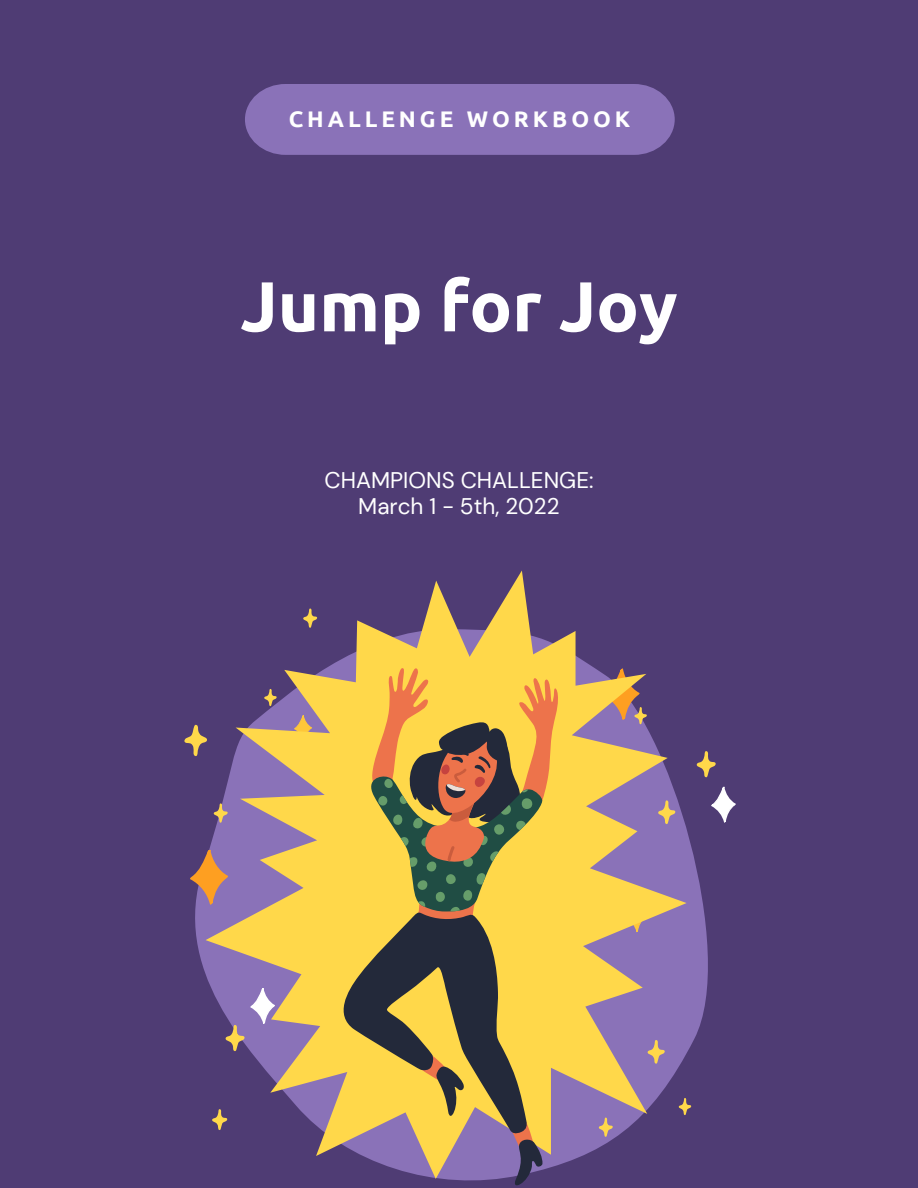
<style>
.page{position:relative;width:918px;height:1188px;background:#4f3c74}
.page>*{position:absolute;margin:0;border:0;box-sizing:border-box;transform-origin:0 0}
.t1{font:700 70.5px "Ubuntu";color:#fff}
.t2{font:22.5px "DM Sans";color:#fff}
.t3{font:700 22.5px "Ubuntu";letter-spacing:.175em;color:#fff}
</style>
<div class="page">
<svg style="left:195px;top:570px;width:513px;height:616px"></svg>
<svg style="left:711px;top:786px;width:25px;height:37px"></svg>
<svg style="left:190px;top:849px;width:16px;height:57px"></svg>
<div style="left:245px;top:84px;width:430px;height:71px;background:#8a72b8"></div>
<svg style="left:206px;top:571px;width:481px;height:608px"></svg>
<svg style="left:334px;top:665px;width:228px;height:520px;background:#b69950"></svg>
<svg style="left:213px;top:803px;width:15px;height:20px"></svg>
<svg style="left:598px;top:1117px;width:15px;height:20px"></svg>
<svg style="left:696px;top:751px;width:20px;height:27px"></svg>
<svg style="left:225px;top:988px;width:50px;height:63px;background:#9983b2"></svg>
<svg style="left:657px;top:800px;width:19px;height:24px"></svg>
<svg style="left:647px;top:1040px;width:18px;height:24px"></svg>
<svg style="left:211px;top:1109px;width:17px;height:21px"></svg>
<svg style="left:603px;top:668px;width:44px;height:56px"></svg>
<svg style="left:678px;top:1098px;width:13px;height:17px"></svg>
<svg style="left:264px;top:689px;width:13px;height:17px"></svg>
<svg style="left:303px;top:608px;width:14px;height:20px"></svg>
<svg style="left:184px;top:725px;width:24px;height:31px"></svg>
<p class="t3" style="left:289px;top:106px;width:343px">CHALLENGE WORKBOOK</p>
<p class="t1" style="left:240px;top:266px;width:439px">Jump for Joy</p>
<p class="t2" style="left:324px;top:465px;width:271px">CHAMPIONS CHALLENGE:</p>
<p class="t2" style="left:358px;top:492px;width:203px">March 1 - 5th, 2022</p>
</div>
